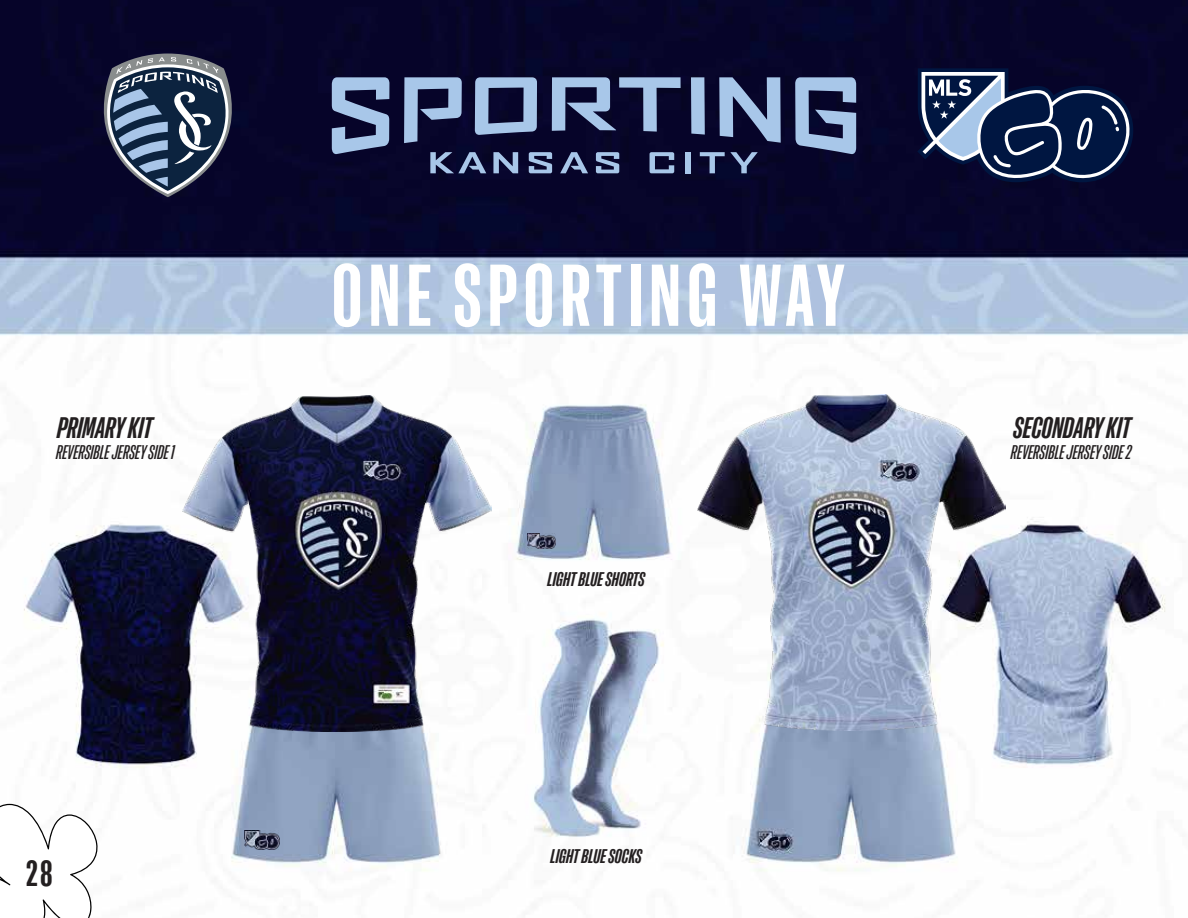
<style>
.page{position:relative;width:1188px;height:918px;background:#fff}
.page>*{position:absolute;margin:0;border:0;box-sizing:border-box;transform-origin:0 0}
.t1{font:500 condensed 79.5px "MLS Tifo Headline";letter-spacing:.075em;color:#fff}
.t2{font:500 condensed 33px "MLS Tifo Headline";color:#231f20}
.t3{font:italic 500 condensed 27px "MLS Tifo Headline";color:#231f20}
.t4{font:italic condensed 18px "MLS Tifo Headline";color:#231f20}
.t5{font:italic 500 condensed 18px "MLS Tifo Headline";color:#231f20}
</style>
<div class="page">
<img style="left:0;top:0;width:1188px;height:872px">
<img style="left:518px;top:405px;width:152px;height:153px">
<img style="left:245px;top:831px;width:34px;height:18px">
<img style="left:527px;top:534px;width:29px;height:15px">
<img style="left:183px;top:395px;width:309px;height:336px">
<img style="left:698px;top:395px;width:308px;height:336px">
<svg style="left:917px;top:68px;width:221px;height:114px"></svg>
<svg style="left:87px;top:54px;width:161px;height:143px"></svg>
<svg style="left:430px;top:152px;width:56px;height:21px"></svg>
<svg style="left:560px;top:152px;width:28px;height:21px"></svg>
<svg style="left:493px;top:152px;width:25px;height:21px"></svg>
<svg style="left:529px;top:152px;width:23px;height:21px"></svg>
<svg style="left:596px;top:152px;width:23px;height:21px"></svg>
<div style="left:685px;top:152px;width:6px;height:21px;background:#a8c7e9"></div>
<svg style="left:700px;top:152px;width:58px;height:21px"></svg>
<svg style="left:650px;top:152px;width:24px;height:21px"></svg>
<svg style="left:332px;top:77px;width:57px;height:78px"></svg>
<svg style="left:404px;top:77px;width:58px;height:66px"></svg>
<svg style="left:475px;top:77px;width:62px;height:58px"></svg>
<svg style="left:552px;top:77px;width:129px;height:55px"></svg>
<svg style="left:691px;top:77px;width:14px;height:58px"></svg>
<svg style="left:719px;top:77px;width:62px;height:66px"></svg>
<svg style="left:795px;top:77px;width:61px;height:78px"></svg>
<svg style="left:0;top:804px;width:98px;height:114px"></svg>
<h1 class="t1" style="left:332px;top:244px;width:515px">ONE SPORTING WAY</h1>
<h3 class="t3" style="left:57px;top:410px;width:97px">PRIMARY KIT</h3>
<h3 class="t3" style="left:1014px;top:410px;width:119px">SECONDARY KIT</h3>
<p class="t4" style="left:56px;top:441px;width:120px">REVERSIBLE JERSEY SIDE 1</p>
<p class="t4" style="left:1011px;top:441px;width:122px">REVERSIBLE JERSEY SIDE 2</p>
<h2 class="t2" style="left:26px;top:852px;width:28px">28</h2>
<p class="t5" style="left:547px;top:567px;width:99px">LIGHT BLUE SHORTS</p>
<p class="t5" style="left:551px;top:845px;width:93px">LIGHT BLUE SOCKS</p>
</div>
